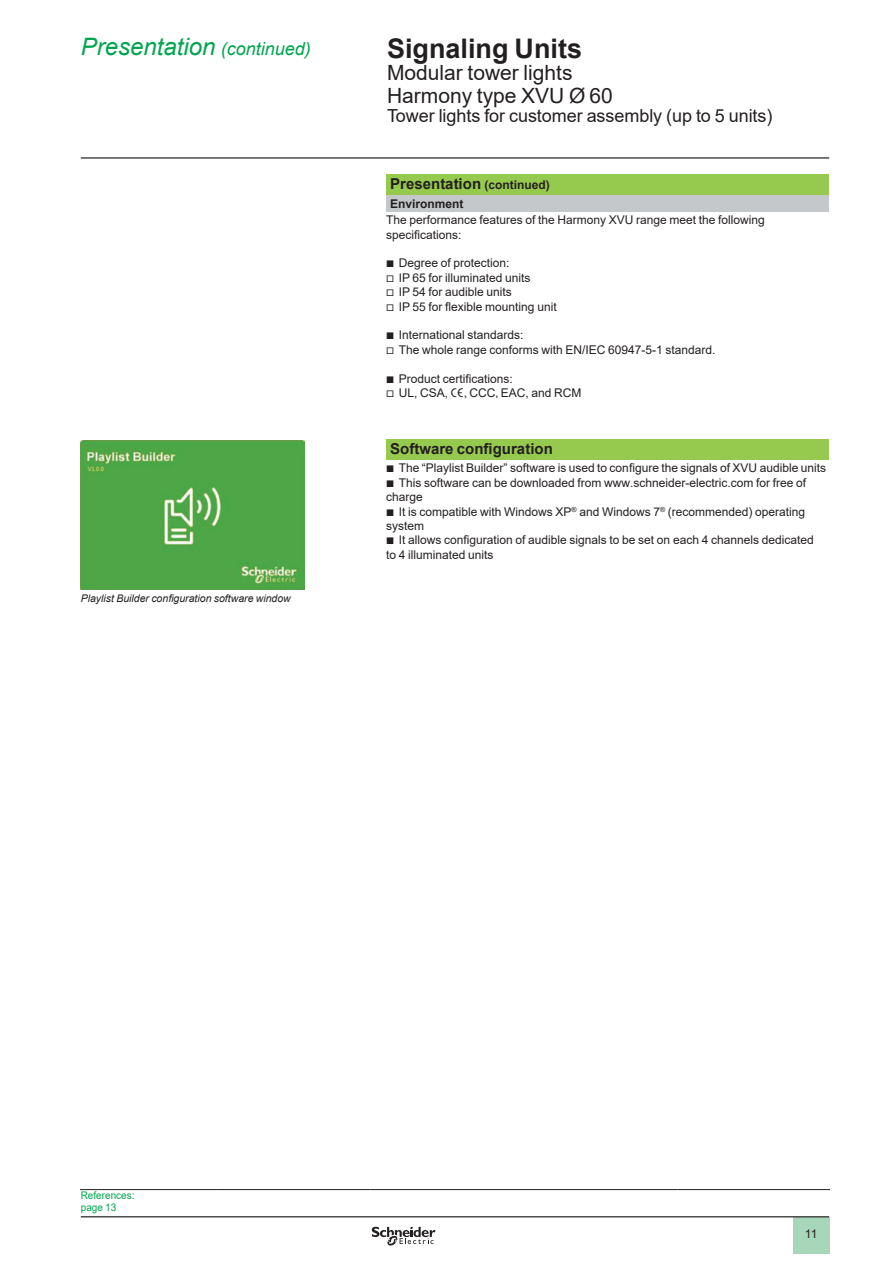
<style>
.page{position:relative;width:893px;height:1263px;background:#fff}
.page>*{position:absolute;margin:0;border:0;box-sizing:border-box;transform-origin:0 0}
._0_TitleLev1{font:700 27px "Arial";color:#231f20}
._0_Topic{font:italic 24px "Arial";color:#00a54f}
._0_TitleLev2{font:21px "Arial";color:#231f20}
._0_TitleLev3{font:18px "Arial";letter-spacing:-.005em;color:#231f20}
.Cell_Section_2__10{font:700 15px "Arial";color:#231f20}
._2_Text__8{font:12px/14.4px "Arial";color:#231f20}
.Cell_Section_3__8{font:700 12px "Arial";color:#231f20}
._1_Legend__7{font:italic 10.5px "Arial";color:#231f20}
._0_SeePage{font:10.5px/12px "Arial";color:#00a54f;scale:.95 1}
.s1{font-size:18px}
.s2{font-size:12px}
.s3{font-family:"Graph Schneider"}
.s4{font-family:"Minion Pro"}
</style>
<div class="page">
<hr style="left:81px;top:157px;width:748px;height:2px;background:#231f20">
<div style="left:793px;top:1217px;width:36px;height:37px;background:#a7d7b8"></div>
<hr style="left:81px;top:1216px;width:748px;height:1px;background:#231f20">
<svg style="left:372px;top:1226px;width:63px;height:20px"></svg>
<hr style="left:81px;top:1189px;width:136px;height:1px;background:#231f20">
<hr style="left:217px;top:1189px;width:154px;height:1px;background:#231f20">
<hr style="left:371px;top:1189px;width:153px;height:1px;background:#231f20">
<hr style="left:524px;top:1189px;width:153px;height:1px;background:#231f20">
<hr style="left:677px;top:1189px;width:152px;height:1px;background:#231f20">
<div style="left:386px;top:174px;width:442px;height:21px;background:#96ca4e"></div>
<div style="left:386px;top:195px;width:442px;height:16px;background:#c5c8cb"></div>
<div style="left:386px;top:439px;width:442px;height:20px;background:#96ca4e"></div>
<img style="left:81px;top:440px;width:223px;height:150px">
<p class="_0_Topic" style="left:81px;top:31px;width:232px">Presentation <span class="s1">(continued)</span></p>
<p class="_0_TitleLev1" style="left:387px;top:29px;width:197px">Signaling Units</p>
<p class="_0_TitleLev2" style="left:387px;top:58px;width:187px">Modular tower lights</p>
<p class="_0_TitleLev2" style="left:387px;top:81px;width:227px">Harmony type XVU Ø 60</p>
<p class="_0_TitleLev3" style="left:387px;top:103px;width:387px">Tower lights for customer assembly (up to 5 units)</p>
<p class="Cell_Section_2__10" style="left:390px;top:174px;width:161px">Presentation <span class="s2">(continued)</span></p>
<p class="Cell_Section_3__8" style="left:390px;top:195px;width:75px">Environment</p>
<p class="_2_Text__8" style="left:386px;top:213px;width:380px">The performance features of the Harmony XVU range meet the following</p>
<p class="_2_Text__8" style="left:386px;top:227px;width:77px">specifications:</p>
<p class="_2_Text__8" style="left:386px;top:256px;width:125px"><span class="s3">b</span> Degree of protection:</p>
<p class="_2_Text__8" style="left:386px;top:270px;width:146px"><span class="s3">v</span> IP 65 for illuminated units</p>
<p class="_2_Text__8" style="left:386px;top:285px;width:127px"><span class="s3">v</span> IP 54 for audible units</p>
<p class="_2_Text__8" style="left:386px;top:299px;width:172px"><span class="s3">v</span> IP 55 for flexible mounting unit</p>
<p class="_2_Text__8" style="left:386px;top:328px;width:139px"><span class="s3">b</span> International standards:</p>
<p class="_2_Text__8" style="left:386px;top:342px;width:331px"><span class="s3">v</span> The whole range conforms with EN/IEC 60947-5-1 standard.</p>
<p class="_2_Text__8" style="left:386px;top:371px;width:128px"><span class="s3">b</span> Product certifications:</p>
<p class="_2_Text__8" style="left:386px;top:386px;width:197px"><span class="s3">v</span> UL, CSA, <span class="s3">e</span><span class="s4">,</span> CCC<span class="s4">,</span> EAC, and RCM</p>
<p class="_1_Legend__7" style="left:81px;top:591px;width:212px">Playlist Builder configuration software window</p>
<p class="Cell_Section_2__10" style="left:390px;top:438px;width:164px">Software configuration</p>
<p class="_2_Text__8" style="left:386px;top:461px;width:442px"><span class="s3">b</span> The “Playlist Builder” software is used to configure the signals of XVU audible units</p>
<p class="_2_Text__8" style="left:386px;top:475px;width:422px"><span class="s3">b</span> This software can be downloaded from www.schneider-electric.com for free of charge</p>
<p class="_2_Text__8" style="left:386px;top:504px;width:421px"><span class="s3">b</span> It is compatible with Windows XP<sup>®</sup> and Windows 7<sup>®</sup> (recommended) operating system</p>
<p class="_2_Text__8" style="left:386px;top:533px;width:429px"><span class="s3">b</span> It allows configuration of audible signals to be set on each 4 channels dedicated to 4 illuminated units</p>
<p class="_0_SeePage" style="left:81px;top:1189px;width:58px">References: page 13</p>
<p class="_2_Text__8" style="left:805px;top:1226px;width:14px">11</p>
</div>
